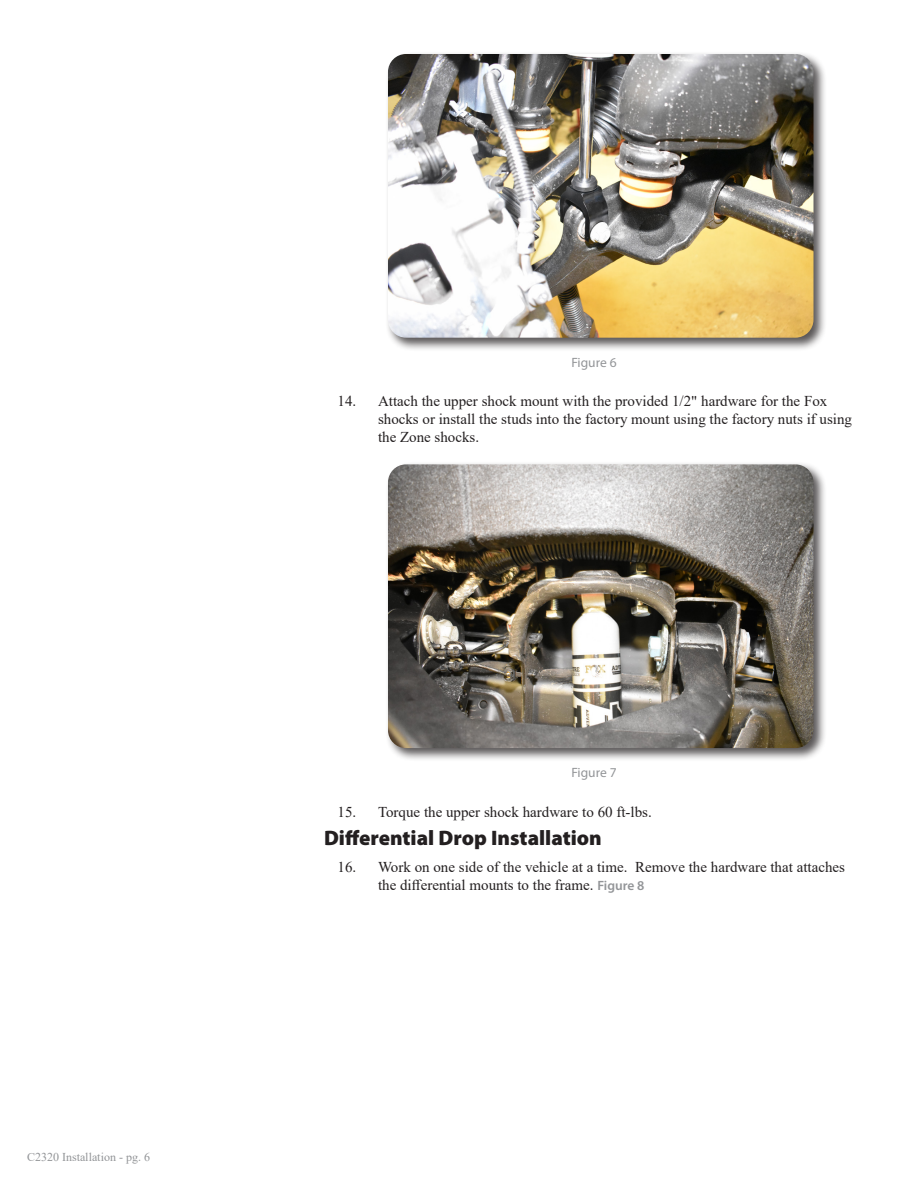
<style>
.page{position:relative;width:918px;height:1188px;background:#fff}
.page>*{position:absolute;margin:0;border:0;box-sizing:border-box;transform-origin:0 0}
.Headline{font:900 21px "Myriad Pro";color:#231f20}
.t1{font:15px/18px "Times New Roman";color:#231f20}
.t2{font:13.5px "Myriad Pro";color:#939598}
.t3{font:12px "Times New Roman";color:#939598}
.s1{font-family:"Myriad Pro";font-weight:600;font-size:13.5px;color:#939598}
</style>
<div class="page">
<div style="left:385px;top:51px;width:442px;height:300px;background:#231f20;opacity:.75"></div>
<img style="left:388px;top:54px;width:426px;height:284px">
<div style="left:385px;top:462px;width:442px;height:300px;background:#231f20;opacity:.75"></div>
<img style="left:388px;top:464px;width:426px;height:284px">
<p class="t3" style="left:27px;top:1149px;width:124px">C2320 Installation - pg. 6</p>
<p class="t2" style="left:571px;top:354px;width:47px">Figure 6</p>
<p class="t1" style="left:378px;top:392px;width:476px;text-indent:-40px">14. Attach the upper shock mount with the provided 1/2" hardware for the Fox shocks or install the studs into the factory mount using the factory nuts if using the Zone shocks.</p>
<p class="t2" style="left:571px;top:764px;width:47px">Figure 7</p>
<p class="t1" style="left:338px;top:802px;width:316px">15. Torque the upper shock hardware to 60 ft-lbs.</p>
<p class="Headline" style="left:324px;top:826px;width:279px">Differential Drop Installation</p>
<p class="t1" style="left:378px;top:857px;width:469px;text-indent:-40px">16. Work on one side of the vehicle at a time. Remove the hardware that attaches the differential mounts to the frame. <span class="s1">Figure 8</span></p>
</div>
